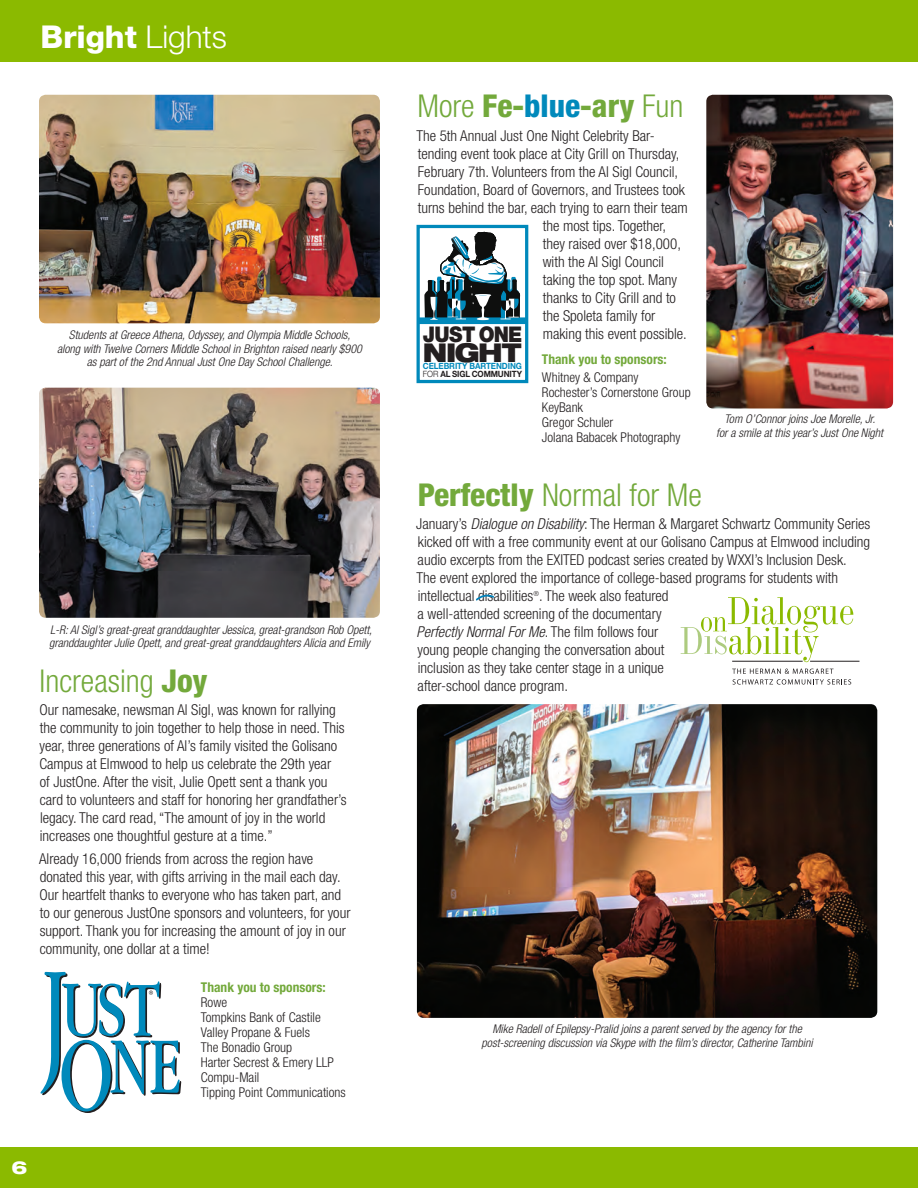
<style>
.page{position:relative;width:918px;height:1188px;background:#fff}
.page>*{position:absolute;margin:0;border:0;box-sizing:border-box;transform-origin:0 0}
.t1{font:300 condensed 31.5px "Helvetica Neue LT Std";color:#73a93b}
.t2{font:800 31.5px "Helvetica Neue LT Std";color:#fff}
.t3{font:900 expanded 25.95px "Helvetica Neue LT Std";letter-spacing:-.06em;color:#231f20;scale:.93 1}
.t4{font:900 21.6px "Helvetica Neue LT Std";letter-spacing:-.04em;color:#231f20;scale:.93 1}
.t5{font:800 expanded 18px "Helvetica Neue LT Std";color:#fff}
.t6{font:300 condensed 15px/18px "Helvetica Neue LT Std";color:#231f20}
.t7{font:300 condensed 13.5px/15px "Helvetica Neue LT Std";color:#231f20}
.t8{font:700 condensed 13.5px/18px "Helvetica Neue LT Std";color:#73a93b}
.t9{font:italic 300 condensed 12px/13.5px "Helvetica Neue LT Std";color:#231f20;text-align:center}
.t10{font:700 8.7px "Helvetica Neue LT Std";letter-spacing:-.01em;color:#0089bb;scale:.93 1}
.t11{font:700 8.7px "Helvetica Neue LT Std";letter-spacing:-.01em;color:#231f20;scale:.93 1}
.s1{font-weight:300}
.s2{font-weight:800}
.s3{font-weight:700;color:#73a93b}
.s4{font-weight:800;color:#0089bb}
.s5{font-weight:300;color:#231f20}
.s6{font-style:italic}
</style>
<div class="page">
<img style="left:39px;top:388px;width:341px;height:230px">
<img style="left:706px;top:95px;width:187px;height:314px">
<img style="left:39px;top:95px;width:341px;height:228px">
<img style="left:417px;top:704px;width:460px;height:314px">
<img style="left:681px;top:597px;width:197px;height:372px">
<hr style="left:810px;top:661px;width:49px;height:1px;background:#231f20">
<div style="left:0;top:0;width:918px;height:62px;background:#8bba00"></div>
<div style="left:0;top:1148px;width:918px;height:40px;background:#8bba00"></div>
<svg style="left:40px;top:972px;width:141px;height:141px"></svg>
<div style="left:417px;top:225px;width:111px;height:158px;border:3px solid #0089bb"></div>
<div style="left:418px;top:317px;width:109px;height:7px;background:#0089bb"></div>
<svg style="left:424px;top:232px;width:96px;height:89px"></svg>
<svg style="left:476px;top:594px;width:18px;height:7px"></svg>
<p class="t2" style="left:40px;top:18px;width:188px">Bright <span class="s1">Lights</span></p>
<p class="t9" style="left:57px;top:329px;width:306px">Students at Greece Athena, Odyssey, and Olympia Middle Schools, along with Twelve Corners Middle School in Brighton raised nearly $900 as part of the 2nd Annual Just One Day School Challenge.</p>
<p class="t9" style="left:49px;top:623px;width:325px;text-align:left">L-R: Al Sigl’s great-great granddaughter Jessica, great-grandson Rob Opett, granddaughter Julie Opett, and great-great granddaughters Alicia and Emily</p>
<p class="t1" style="left:40px;top:662px;width:170px">Increasing <span class="s2">Joy</span></p>
<p class="t6" style="left:39px;top:701px;width:309px">Our namesake, newsman Al Sigl, was known for rallying the community to join together to help those in need. This year, three generations of Al’s family visited the Golisano Campus at Elmwood to help us celebrate the 29th year<br>of JustOne. After the visit, Julie Opett sent a thank you card to volunteers and staff for honoring her grandfather’s legacy. The card read, “The amount of joy in the world increases one thoughtful gesture at a time.”</p>
<p class="t6" style="left:39px;top:850px;width:313px">Already 16,000 friends from across the region have donated this year, with gifts arriving in the mail each day.<br>Our heartfelt thanks to everyone who has taken part, and to our generous JustOne sponsors and volunteers, for your support. Thank you for increasing the amount of joy in our community, one dollar at a time!</p>
<p class="t7" style="left:201px;top:980px;width:146px"><span class="s3">Thank you to sponsors:<br></span>Rowe<br>Tompkins Bank of Castile<br>Valley Propane &amp; Fuels<br>The Bonadio Group<br>Harter Secrest &amp; Emery LLP<br>Compu-Mail<br>Tipping Point Communications</p>
<p class="t5" style="left:12px;top:1156px;width:17px">6</p>
<p class="t1" style="left:418px;top:88px;width:267px">More <span class="s2">Fe-</span><span class="s4">blue</span><span class="s2">-ary</span> Fun</p>
<p class="t6" style="left:416px;top:126px;width:240px">The 5th Annual Just One Night Celebrity Bar-</p>
<p class="t6" style="left:418px;top:144px;width:263px">tending event took place at City Grill on Thursday,</p>
<p class="t6" style="left:418px;top:162px;width:262px">February 7th. Volunteers from the Al Sigl Council,</p>
<p class="t6" style="left:418px;top:180px;width:269px">Foundation, Board of Governors, and Trustees took</p>
<p class="t6" style="left:418px;top:198px;width:272px">turns behind the bar, each trying to earn their team</p>
<p class="t6" style="left:543px;top:216px;width:125px">the most tips. Together,</p>
<p class="t6" style="left:543px;top:234px;width:140px">they raised over $18,000,</p>
<p class="t6" style="left:543px;top:252px;width:123px">with the Al Sigl Council</p>
<p class="t6" style="left:543px;top:270px;width:136px">taking the top spot. Many</p>
<p class="t6" style="left:543px;top:288px;width:135px">thanks to City Grill and to</p>
<p class="t6" style="left:543px;top:306px;width:114px">the Spoleta family for</p>
<p class="t6" style="left:543px;top:324px;width:146px">making this event possible.</p>
<p class="t4" style="left:423px;top:321px;width:108px">JUST ONE</p>
<p class="t3" style="left:423px;top:336px;width:107px">NIGHT</p>
<p class="t10" style="left:423px;top:361px;width:108px">CELEBRITY BARTENDING</p>
<p class="t11" style="left:423px;top:368px;width:108px"><span class="s1">FOR</span> AL SIGL COMMUNITY</p>
<p class="t8" style="left:542px;top:350px;width:126px">Thank you to sponsors:<br><span class="s5">Whitney &amp; Company</span></p>
<p class="t7" style="left:542px;top:385px;width:150px">Rochester’s Cornerstone Group<br>KeyBank<br>Gregor Schuler<br>Jolana Babacek Photography</p>
<p class="t9" style="left:716px;top:412px;width:168px">Tom O’Connor joins Joe Morelle, Jr.<br>for a smile at this year’s Just One Night</p>
<p class="t1" style="left:418px;top:476px;width:286px"><span class="s2">Perfectly</span> Normal for Me</p>
<p class="t6" style="left:416px;top:515px;width:456px">January’s <span class="s6">Dialogue on Disability</span>: The Herman &amp; Margaret Schwartz Community Series kicked off with a free community event at our Golisano Campus at Elmwood including audio excerpts from the EXITED podcast series created by WXXI’s Inclusion Desk.<br>The event explored the importance of college-based programs for students with intellectual disabilities<sup>®</sup>. The week also featured<br>a well-attended screening of the documentary<br><span class="s6">Perfectly Normal For Me</span>. The film follows four<br>young people changing the conversation about<br>inclusion as they take center stage in a unique<br>after-school dance program.</p>
<p class="t9" style="left:482px;top:1023px;width:333px">Mike Radell of Epilepsy-Pralid joins a parent served by the agency for the post-screening discussion via Skype with the film’s director, Catherine Tambini</p>
</div>
